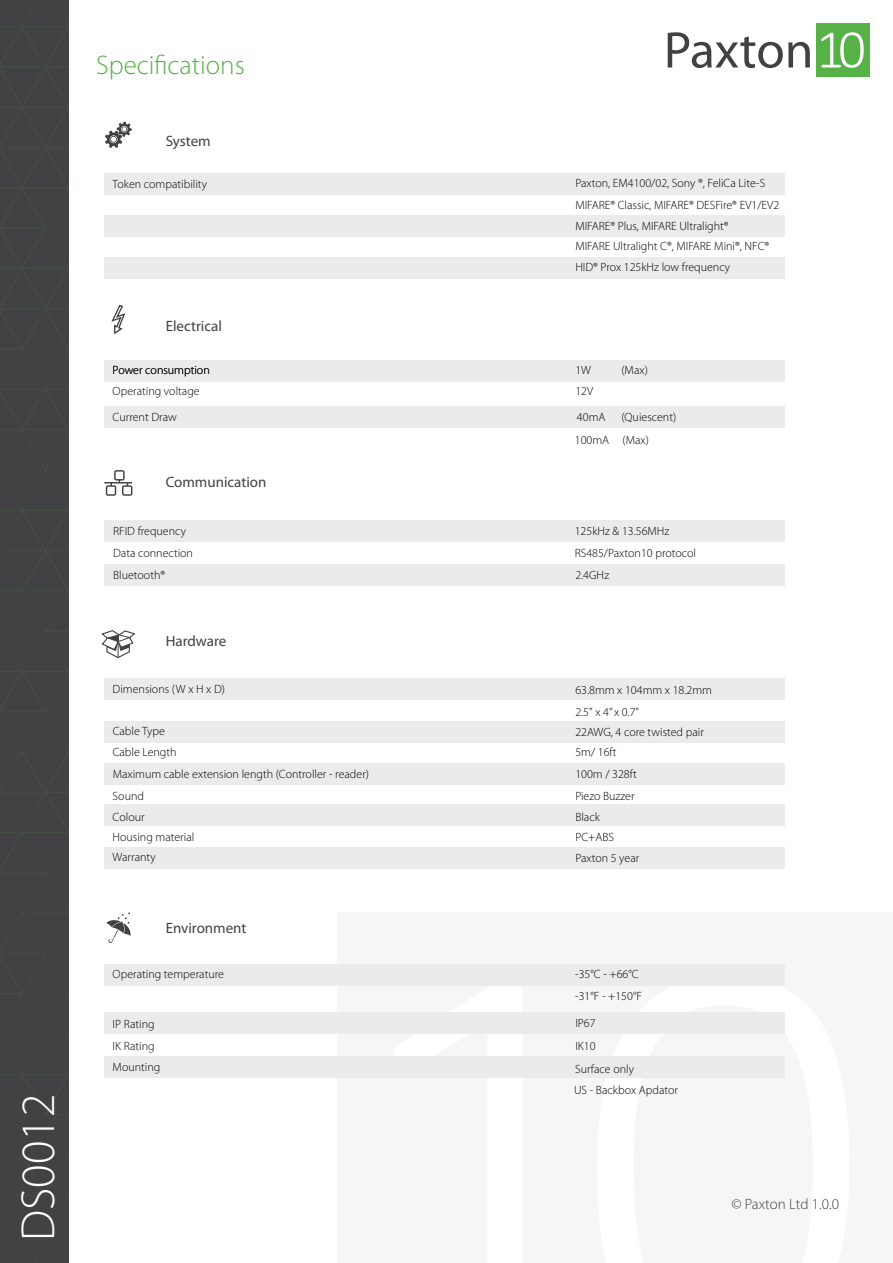
<style>
.page{position:relative;width:893px;height:1263px;background:#fff}
.page>*{position:absolute;margin:0;border:0;box-sizing:border-box;transform-origin:0 0}
.t1{font:300 48px "Myriad Pro";color:#fff}
.t2{font:300 27px "Myriad Pro";color:#56b146}
.t3{font:15px "Myriad Pro";color:#414042}
.t4{font:300 15px "Myriad Pro";letter-spacing:-.005em;color:#414042}
.t5{font:300 12px/20.4px "Myriad Pro";color:#000}
</style>
<div class="page">
<div style="left:0;top:0;width:69px;height:1263px;background:#424143"></div>
<div style="left:337px;top:913px;width:556px;height:350px;background:#f6f6f6"></div>
<svg style="left:6px;top:1236px;width:32px;height:27px"></svg>
<svg style="left:0;top:0;width:69px;height:1196px"></svg>
<div style="left:816px;top:23px;width:53px;height:54px;background:#56b146"></div>
<svg style="left:821px;top:32px;width:43px;height:36px"></svg>
<svg style="left:668px;top:32px;width:142px;height:36px"></svg>
<svg style="left:106px;top:912px;width:25px;height:31px"></svg>
<div style="left:105px;top:360px;width:680px;height:21px;background:#ebebec"></div>
<div style="left:105px;top:406px;width:680px;height:21px;background:#ebebec"></div>
<div style="left:105px;top:173px;width:680px;height:21px;background:#ebebec"></div>
<div style="left:105px;top:257px;width:680px;height:21px;background:#ebebec"></div>
<div style="left:105px;top:520px;width:680px;height:22px;background:#ebebec"></div>
<div style="left:105px;top:679px;width:680px;height:21px;background:#ebebec"></div>
<div style="left:105px;top:965px;width:680px;height:21px;background:#ebebec"></div>
<div style="left:105px;top:564px;width:680px;height:21px;background:#ebebec"></div>
<div style="left:105px;top:1012px;width:680px;height:22px;background:#ebebec"></div>
<div style="left:105px;top:1057px;width:680px;height:21px;background:#ebebec"></div>
<div style="left:105px;top:216px;width:680px;height:21px;background:#ebebec"></div>
<div style="left:105px;top:721px;width:680px;height:21px;background:#ebebec"></div>
<div style="left:105px;top:805px;width:680px;height:21px;background:#ebebec"></div>
<div style="left:105px;top:764px;width:680px;height:21px;background:#ebebec"></div>
<div style="left:105px;top:847px;width:680px;height:21px;background:#ebebec"></div>
<svg style="left:101px;top:630px;width:35px;height:28px"></svg>
<svg style="left:104px;top:470px;width:28px;height:26px"></svg>
<svg style="left:111px;top:304px;width:15px;height:31px"></svg>
<svg style="left:105px;top:122px;width:27px;height:26px"></svg>
<h1 class="t1" style="left:9px;top:1241px;width:149px;rotate:-90deg">DS0012</h1>
<h2 class="t2" style="left:96px;top:49px;width:150px">Specifications</h2>
<p class="t3" style="left:166px;top:132px;width:47px">System</p>
<p class="t5" style="left:113px;top:174px;width:96px">Token compatibility</p>
<p class="t5" style="left:575px;top:172px;width:205px;line-height:21.1px">Paxton, EM4100/02, Sony ®, FeliCa Lite-S MIFARE® Classic, MIFARE® DESFire® EV1/EV2<br>MIFARE® Plus, MIFARE Ultralight®<br>MIFARE Ultralight C®, MIFARE Mini®, NFC® HID® Prox 125kHz low frequency</p>
<p class="t3" style="left:166px;top:316px;width:58px">Electrical</p>
<p class="t5" style="left:113px;top:360px;width:99px">Power consumption</p>
<p class="t5" style="left:113px;top:407px;width:66px">Current Draw</p>
<p class="t5" style="left:113px;top:381px;width:89px">Operating voltage</p>
<p class="t3" style="left:166px;top:473px;width:102px">Communication</p>
<p class="t5" style="left:575px;top:360px;width:17px">1W</p>
<p class="t5" style="left:575px;top:378px;width:32px;line-height:26px">12V<br>40mA</p>
<p class="t5" style="left:575px;top:430px;width:36px">100mA</p>
<p class="t5" style="left:621px;top:360px;width:28px">(Max)</p>
<p class="t5" style="left:621px;top:407px;width:56px">(Quiescent)</p>
<p class="t5" style="left:622px;top:430px;width:28px">(Max)</p>
<p class="t5" style="left:113px;top:521px;width:74px">RFID frequency</p>
<p class="t5" style="left:575px;top:521px;width:96px">125kHz &amp; 13.56MHz</p>
<p class="t5" style="left:575px;top:565px;width:35px">2.4GHz</p>
<p class="t5" style="left:113px;top:542px;width:81px;line-height:22px">Data connection<br>Bluetooth®</p>
<p class="t5" style="left:575px;top:543px;width:123px">RS485/Paxton10 protocol</p>
<p class="t3" style="left:166px;top:632px;width:62px">Hardware</p>
<p class="t5" style="left:113px;top:678px;width:114px">Dimensions (W x H x D)</p>
<p class="t5" style="left:575px;top:678px;width:138px;line-height:23px">63.8mm x 104mm x 18.2mm<br>2.5" x 4” x 0.7"</p>
<p class="t5" style="left:113px;top:721px;width:54px">Cable Type</p>
<p class="t5" style="left:575px;top:722px;width:130px">22AWG, 4 core twisted pair</p>
<p class="t5" style="left:575px;top:763px;width:63px">100m / 328ft</p>
<p class="t5" style="left:113px;top:741px;width:258px;line-height:21.3px">Cable Length<br>Maximum cable extension length (Controller - reader)</p>
<p class="t5" style="left:575px;top:742px;width:43px">5m/ 16ft</p>
<p class="t5" style="left:113px;top:786px;width:83px">Sound<br>Colour<br>Housing material<br>Warranty</p>
<p class="t5" style="left:575px;top:786px;width:61px">Piezo Buzzer</p>
<p class="t5" style="left:575px;top:806px;width:65px">Black<br>PC+ABS<br>Paxton 5 year</p>
<p class="t3" style="left:166px;top:919px;width:82px">Environment</p>
<p class="t5" style="left:113px;top:964px;width:113px">Operating temperature</p>
<p class="t5" style="left:575px;top:963px;width:68px;line-height:21.8px">-35°C - +66°C -31°F - +150°F</p>
<p class="t5" style="left:113px;top:1012px;width:44px;line-height:23px">IP Rating<br>IK Rating</p>
<p class="t5" style="left:575px;top:1011px;width:22px;line-height:23px">IP67<br>IK10</p>
<p class="t5" style="left:113px;top:1057px;width:49px">Mounting</p>
<p class="t5" style="left:574px;top:1058px;width:105px;line-height:21px">Surface only<br>US - Backbox Apdator</p>
<p class="t4" style="left:731px;top:1195px;width:109px">© Paxton Ltd 1.0.0</p>
</div>
